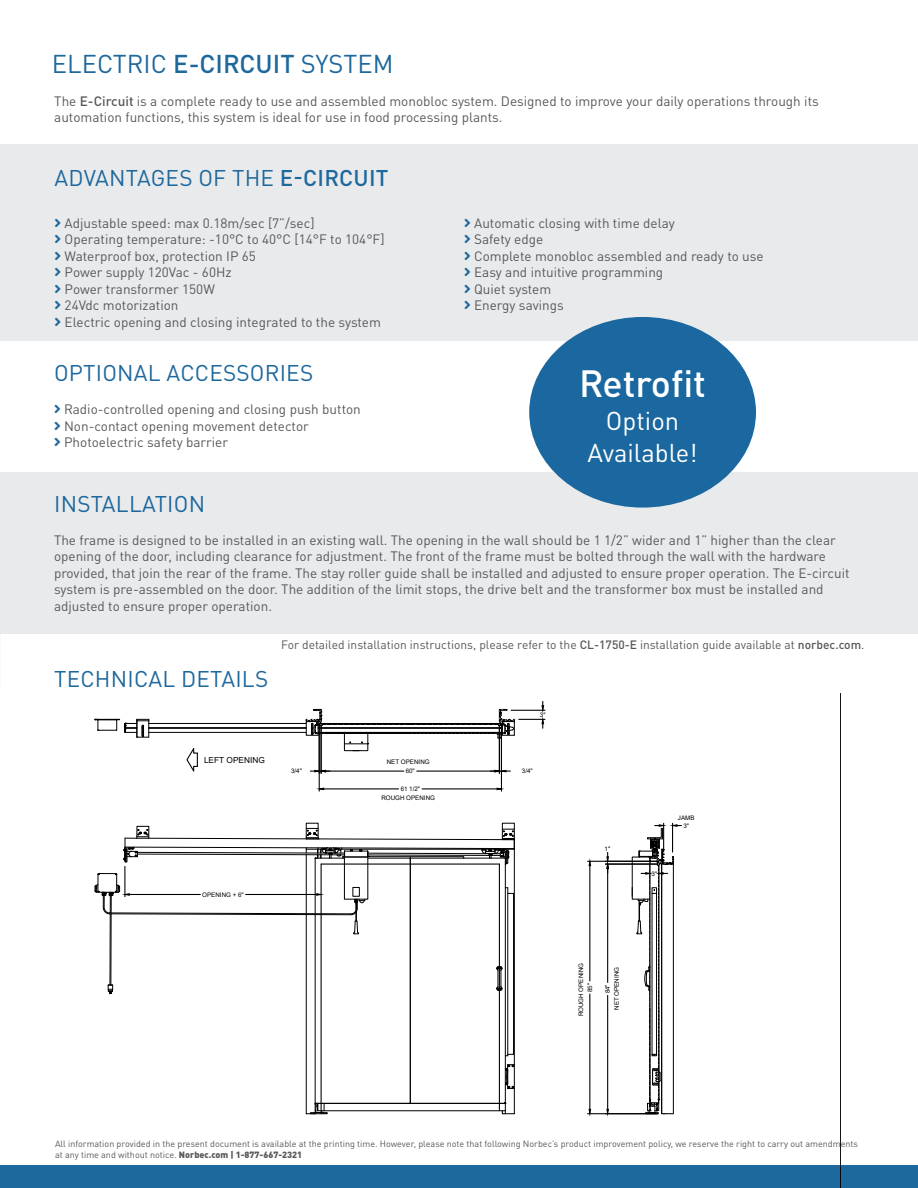
<style>
.page{position:relative;width:918px;height:1188px;background:#fff}
.page>*{position:absolute;margin:0;border:0;box-sizing:border-box;transform-origin:0 0}
.Texte{font:500 37.5px "DINOT";color:#fff}
.t1{font:25.5px "DINOT";color:#1d689d}
.Texte-2{font:25.5px "DINOT";color:#fff}
.grands_titres{font:22.5px "DINOT";letter-spacing:.01em;color:#1d689d}
.Texte-3{font:13.5px/16.5px "DINOT";color:#57585a}
.Texte-4{font:12px "DINOT";color:#57585a}
.t2{font:9px/10.5px "DINOT";color:#57585a}
.t3{font:8.25px "Arial";color:#000}
.t4{font:6.3px "Arial";color:#000}
.s1{font-weight:500}
.s2{font-weight:900}
</style>
<div class="page">
<div style="left:0;top:472px;width:918px;height:162px;background:#e9eaeb"></div>
<div style="left:0;top:1165px;width:918px;height:23px;background:#1d689d"></div>
<svg style="left:94px;top:693px;width:747px;height:495px"></svg>
<div style="left:0;top:144px;width:918px;height:197px;background:#e9eaeb"></div>
<div style="left:529px;top:317px;width:227px;height:191px;background:#1a689f;border-radius:50%"></div>
<p class="t1" style="left:52px;top:48px;width:343px">ELECTRIC <span class="s1">E-CIRCUIT</span> SYSTEM</p>
<p class="Texte-3" style="left:54px;top:93px;width:766px">The <span class="s1">E-Circuit</span> is a complete ready to use and assembled monobloc system. Designed to improve your daily operations through its automation functions, this system is ideal for use in food processing plants.</p>
<p class="grands_titres" style="left:55px;top:164px;width:335px">ADVANTAGES OF THE <span class="s1">E-CIRCUIT</span></p>
<p class="Texte-3" style="left:65px;top:214px;width:252px">Adjustable speed: max 0.18m/sec [7”/sec]</p>
<p class="Texte-3" style="left:65px;top:231px;width:321px">Operating temperature: -10°C to 40°C [14°F to 104°F]</p>
<p class="Texte-3" style="left:65px;top:247px;width:193px">Waterproof box, protection IP 65</p>
<p class="Texte-3" style="left:65px;top:264px;width:169px">Power supply 120Vac - 60Hz</p>
<p class="Texte-3" style="left:65px;top:280px;width:152px">Power transformer 150W</p>
<p class="Texte-3" style="left:65px;top:297px;width:115px">24Vdc motorization</p>
<p class="Texte-3" style="left:65px;top:313px;width:318px">Electric opening and closing integrated to the system</p>
<p class="grands_titres" style="left:54px;top:359px;width:261px">OPTIONAL ACCESSORIES</p>
<p class="Texte-3" style="left:64px;top:401px;width:298px">Radio-controlled opening and closing push button</p>
<p class="Texte-3" style="left:64px;top:417px;width:246px">Non-contact opening movement detector</p>
<p class="Texte-3" style="left:64px;top:434px;width:166px">Photoelectric safety barrier</p>
<p class="Texte-3" style="left:474px;top:214px;width:202px">Automatic closing with time delay</p>
<p class="Texte-3" style="left:474px;top:231px;width:71px">Safety edge</p>
<p class="Texte-3" style="left:474px;top:247px;width:291px">Complete monobloc assembled and ready to use</p>
<p class="Texte-3" style="left:474px;top:264px;width:191px">Easy and intuitive programming</p>
<p class="Texte-3" style="left:474px;top:280px;width:79px">Quiet system</p>
<p class="Texte-3" style="left:474px;top:297px;width:91px">Energy savings</p>
<p class="Texte" style="left:579px;top:360px;width:128px">Retrofit</p>
<p class="Texte-2" style="left:606px;top:405px;width:75px">Option</p>
<p class="Texte-2" style="left:588px;top:437px;width:111px">Available!</p>
<p class="grands_titres" style="left:54px;top:489px;width:153px">INSTALLATION</p>
<p class="Texte-3" style="left:54px;top:531px;width:797px">The frame is designed to be installed in an existing wall. The opening in the wall should be 1 1/2” wider and 1” higher than the clear opening of the door, including clearance for adjustment. The front of the frame must be bolted through the wall with the hardware provided, that join the rear of the frame. The stay roller guide shall be installed and adjusted to ensure proper operation. The E-circuit system is pre-assembled on the door. The addition of the limit stops, the drive belt and the transformer box must be installed and adjusted to ensure proper operation.</p>
<p class="grands_titres" style="left:54px;top:665px;width:216px">TECHNICAL DETAILS</p>
<p class="Texte-4" style="left:281px;top:637px;width:585px">For detailed installation instructions, please refer to the <span class="s1">CL-1750-E</span> installation guide available at <span class="s1">norbec.com</span>.</p>
<p class="t4" style="left:540px;top:710px;width:7px">3"</p>
<p class="t3" style="left:204px;top:754px;width:62px">LEFT OPENING</p>
<p class="t4" style="left:387px;top:758px;width:44px">NET OPENING</p>
<p class="t4" style="left:291px;top:767px;width:12px">3/4"</p>
<p class="t4" style="left:522px;top:767px;width:12px">3/4"</p>
<p class="t4" style="left:406px;top:767px;width:11px">60"</p>
<p class="t4" style="left:401px;top:785px;width:21px">61 1/2"</p>
<p class="t4" style="left:381px;top:794px;width:55px">ROUGH OPENING</p>
<p class="t4" style="left:202px;top:890px;width:43px">OPENING + 6"</p>
<p class="t4" style="left:605px;top:845px;width:7px">1"</p>
<p class="t4" style="left:651px;top:869px;width:7px">3''</p>
<p class="t4" style="left:678px;top:814px;width:18px">JAMB</p>
<p class="t4" style="left:683px;top:821px;width:7px">3"</p>
<p class="t4" style="left:577px;top:1016px;width:55px;rotate:-90deg">ROUGH OPENING</p>
<p class="t4" style="left:612px;top:1010px;width:44px;rotate:-90deg">NET OPENING</p>
<p class="t4" style="left:585px;top:992px;width:11px;rotate:-90deg">85"</p>
<p class="t4" style="left:603px;top:993px;width:11px;rotate:-90deg">84"</p>
<p class="t2" style="left:55px;top:1138px;width:804px">All information provided in the present document is available at the printing time. However, please note that following Norbec’s product improvement policy, we reserve the right to carry out amendments at any time and without notice. <span class="s2">Norbec.com | 1-877-667-2321</span></p>
</div>
